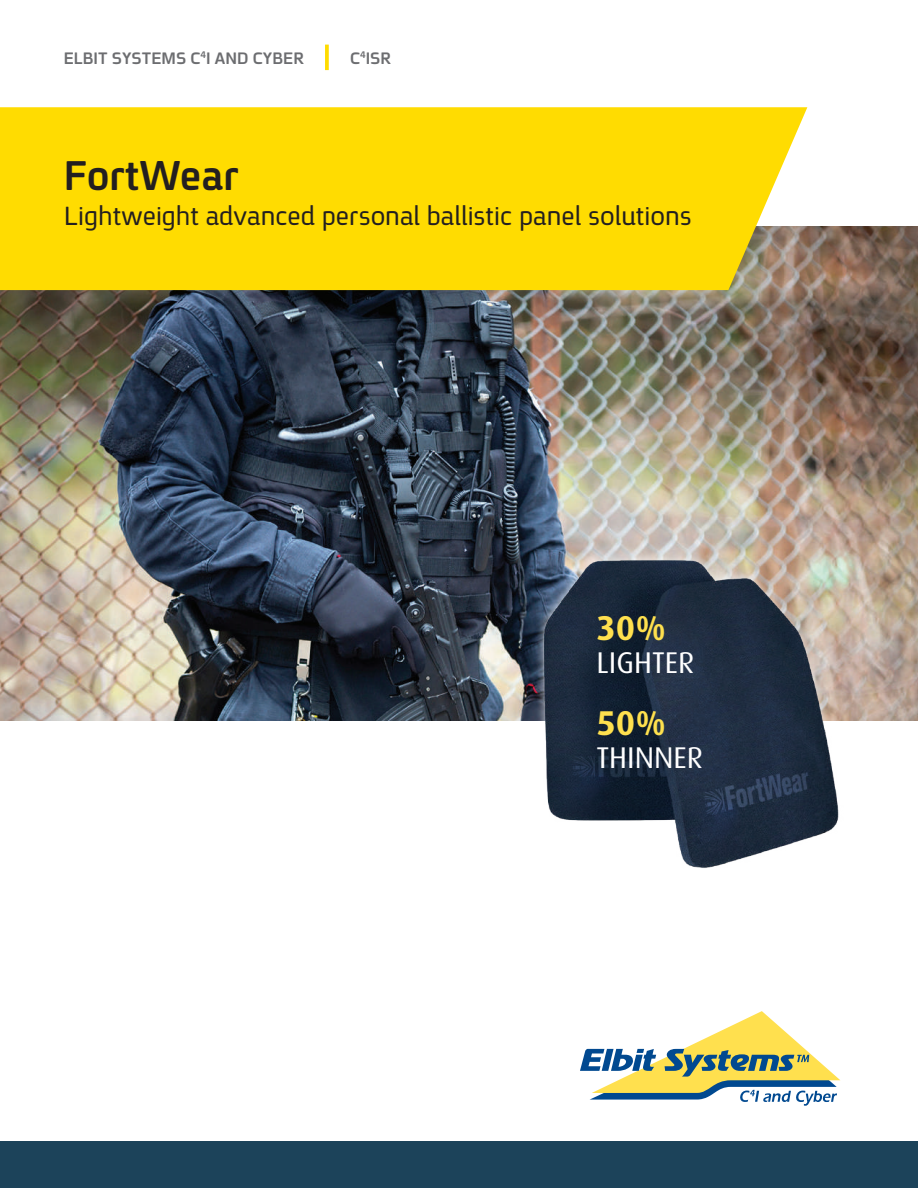
<style>
.page{position:relative;width:918px;height:1188px;background:#fff}
.page>*{position:absolute;margin:0;border:0;box-sizing:border-box;transform-origin:0 0}
.t1{font:700 45px "En Spoiler";color:#231f20}
.t2{font:700 34.5px "Dax";color:#ffe04e}
.t3{font:30px "Dax";color:#fff}
.t4{font:28.5px "En Spoiler";color:#231f20}
.t5{font:700 18px "En Spoiler";color:#6c6d70}
.t6{font:700 10.5px "En Spoiler";color:#6c6d70}
</style>
<div class="page">
<img style="left:0;top:227px;width:918px;height:494px">
<div style="left:0;top:107px;width:807px;height:183px;background:#ffdc01"></div>
<svg style="left:325px;top:45px;width:4px;height:25px"></svg>
<div style="left:0;top:1141px;width:918px;height:47px;background:#1c435a"></div>
<svg style="left:580px;top:1011px;width:260px;height:95px"></svg>
<img style="left:463px;top:528px;width:402px;height:340px">
<p class="t6" style="left:201px;top:47px;width:7px">4</p>
<p class="t5" style="left:64px;top:45px;width:242px">ELBIT SYSTEMS C I AND CYBER</p>
<p class="t6" style="left:360px;top:47px;width:7px">4</p>
<p class="t5" style="left:350px;top:45px;width:42px">C ISR</p>
<h1 class="t1" style="left:64px;top:144px;width:176px">FortWear</h1>
<h1 class="t4" style="left:64px;top:195px;width:630px">Lightweight advanced personal ballistic panel solutions</h1>
<p class="t2" style="left:597px;top:609px;width:71px">30%</p>
<p class="t3" style="left:597px;top:646px;width:99px">LIGHTER</p>
<p class="t2" style="left:597px;top:703px;width:71px">50%</p>
<p class="t3" style="left:597px;top:741px;width:108px">THINNER</p>
</div>
